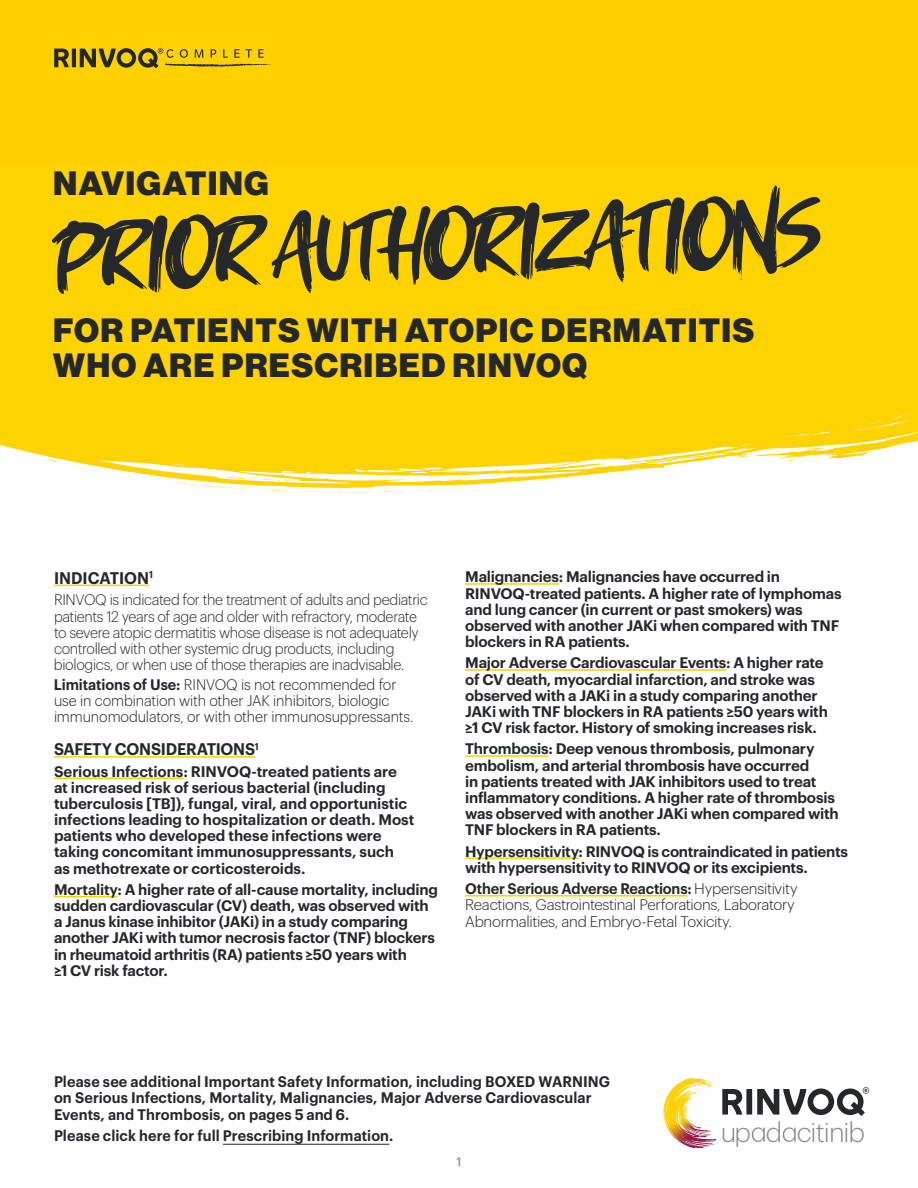
<style>
.page{position:relative;width:918px;height:1188px;background:#fff}
.page>*{position:absolute;margin:0;border:0;box-sizing:border-box;transform-origin:0 0}
.t1{font:91.5px "Upa Handwriting";color:#25282a}
.t2{font:33px/34.5px "N Haas Grotesk DS Std 95 Blk";letter-spacing:.04em;color:#25282a}
.t3{font:300 27px "Graphik";letter-spacing:-.035em;color:#87898a}
.t4{font:600 16.5px "Graphik";letter-spacing:-.015em;color:#25282a;scale:.96 1}
.t5{font:600 15px/16.2px "Graphik";letter-spacing:-.01em;color:#25282a}
.t6{font:300 15px/16.2px "Graphik";letter-spacing:-.025em;color:#25282a;scale:.96 1}
.t7{font:600 15px/15.8px "Graphik";letter-spacing:-.01em;color:#25282a;scale:.96 1}
.t8{font:300 15px/16.2px "Graphik";letter-spacing:-.015em;color:#231f20;scale:.96 1}
.t9{font:300 15px/16.2px "Graphik";letter-spacing:-.015em;color:#231f20}
.t10{font:500 15px "Graphik";color:#25282a;scale:.93 1}
.t11{font:500 12px "Graphik";color:#949698}
.s1{font-weight:600;color:#25282a}
</style>
<div class="page">
<div style="left:0;top:0;width:918px;height:182px;background:#ffd100"></div>
<svg style="left:138px;top:473px;width:465px;height:20px"></svg>
<div style="left:0;top:182px;width:918px;height:291px;background:#ffd300"></div>
<svg style="left:685px;top:320px;width:233px;height:141px;background:#ffd612"></svg>
<hr style="left:223px;top:1144px;width:166px;height:1px;background:#25282a">
<div style="left:746px;top:1089px;width:6px;height:26px;background:#25282a"></div>
<svg style="left:757px;top:1088px;width:108px;height:28px"></svg>
<svg style="left:722px;top:1089px;width:20px;height:26px"></svg>
<svg style="left:752px;top:1127px;width:13px;height:15px"></svg>
<svg style="left:783px;top:1127px;width:13px;height:15px"></svg>
<svg style="left:663px;top:1078px;width:33px;height:50px"></svg>
<hr style="left:54px;top:585px;width:95px;height:1px;background:#ffd100">
<hr style="left:54px;top:756px;width:201px;height:2px;background:#ffd100">
<hr style="left:54px;top:778px;width:129px;height:1px;background:#ffd100">
<hr style="left:54px;top:896px;width:64px;height:1px;background:#ffd100">
<hr style="left:465px;top:583px;width:94px;height:2px;background:#ffd100">
<hr style="left:465px;top:669px;width:261px;height:2px;background:#ffd100">
<hr style="left:465px;top:755px;width:84px;height:2px;background:#ffd100">
<hr style="left:465px;top:857px;width:114px;height:2px;background:#ffd100">
<hr style="left:465px;top:895px;width:222px;height:2px;background:#ffd100">
<hr style="left:72px;top:49px;width:4px;height:18px;background:#25282a">
<svg style="left:54px;top:49px;width:15px;height:18px"></svg>
<svg style="left:80px;top:48px;width:191px;height:20px"></svg>
<h2 class="t2" style="left:53px;top:166px;width:217px">NAVIGATING</h2>
<h1 class="t1" style="left:52px;top:201px;width:772px;rotate:-2deg">PRIOR AUTHORIZATIONS</h1>
<h2 class="t2" style="left:53px;top:314px;width:703px">FOR PATIENTS WITH ATOPIC DERMATITIS<br>WHO ARE PRESCRIBED RINVOQ</h2>
<p class="t4" style="left:54px;top:565px;width:105px">INDICATION<sup>1</sup></p>
<p class="t6" style="left:54px;top:591px;width:391px">RINVOQ is indicated for the treatment of adults and pediatric patients 12 years of age and older with refractory, moderate to severe atopic dermatitis whose disease is not adequately controlled with other systemic drug products, including biologics, or when use of those therapies are inadvisable.</p>
<p class="t8" style="left:54px;top:675px;width:376px"><span class="s1">Limitations of Use:</span> RINVOQ is not recommended for use in combination with other JAK inhibitors, biologic immunomodulators, or with other immunosuppressants.</p>
<p class="t4" style="left:54px;top:737px;width:215px">SAFETY CONSIDERATIONS<sup>1</sup></p>
<p class="t5" style="left:54px;top:762px;width:362px">Serious Infections: RINVOQ-treated patients are at increased risk of serious bacterial (including tuberculosis [TB]), fungal, viral, and opportunistic infections leading to hospitalization or death. Most patients who developed these infections were taking concomitant immunosuppressants, such<br>as methotrexate or corticosteroids.</p>
<p class="t5" style="left:54px;top:880px;width:385px">Mortality: A higher rate of all-cause mortality, including sudden cardiovascular (CV) death, was observed with a Janus kinase inhibitor (JAKi) in a study comparing another JAKi with tumor necrosis factor (TNF) blockers in rheumatoid arthritis (RA) patients ≥50 years with<br>≥1 CV risk factor.</p>
<p class="t5" style="left:465px;top:568px;width:378px">Malignancies: Malignancies have occurred in RINVOQ-treated patients. A higher rate of lymphomas and lung cancer (in current or past smokers) was observed with another JAKi when compared with TNF blockers in RA patients.</p>
<p class="t5" style="left:465px;top:654px;width:364px">Major Adverse Cardiovascular Events: A higher rate of CV death, myocardial infarction, and stroke was observed with a JAKi in a study comparing another JAKi with TNF blockers in RA patients ≥50 years with ≥1 CV risk factor. History of smoking increases risk.</p>
<p class="t5" style="left:465px;top:740px;width:375px">Thrombosis: Deep venous thrombosis, pulmonary embolism, and arterial thrombosis have occurred<br>in patients treated with JAK inhibitors used to treat inflammatory conditions. A higher rate of thrombosis was observed with another JAKi when compared with TNF blockers in RA patients.</p>
<p class="t5" style="left:465px;top:842px;width:384px">Hypersensitivity: RINVOQ is contraindicated in patients with hypersensitivity to RINVOQ or its excipients.</p>
<p class="t9" style="left:465px;top:880px;width:334px"><span class="s1">Other Serious Adverse Reactions:</span> Hypersensitivity<br>Reactions, Gastrointestinal Perforations, Laboratory<br>Abnormalities, and Embryo-Fetal Toxicity.</p>
<p class="t7" style="left:54px;top:1072px;width:581px">Please see additional Important Safety Information, including BOXED WARNING on Serious Infections, Mortality, Malignancies, Major Adverse Cardiovascular</p>
<p class="t7" style="left:54px;top:1103px;width:355px;line-height:21.1px">Events, and Thrombosis, on pages 5 and 6.<br>Please click here for full Prescribing Information.</p>
<p class="t11" style="left:456px;top:1152px;width:7px">1</p>
<p class="t10" style="left:862px;top:1081px;width:9px">®</p>
<h3 class="t3" style="left:721px;top:1112px;width:146px">up d citinib</h3>
</div>
